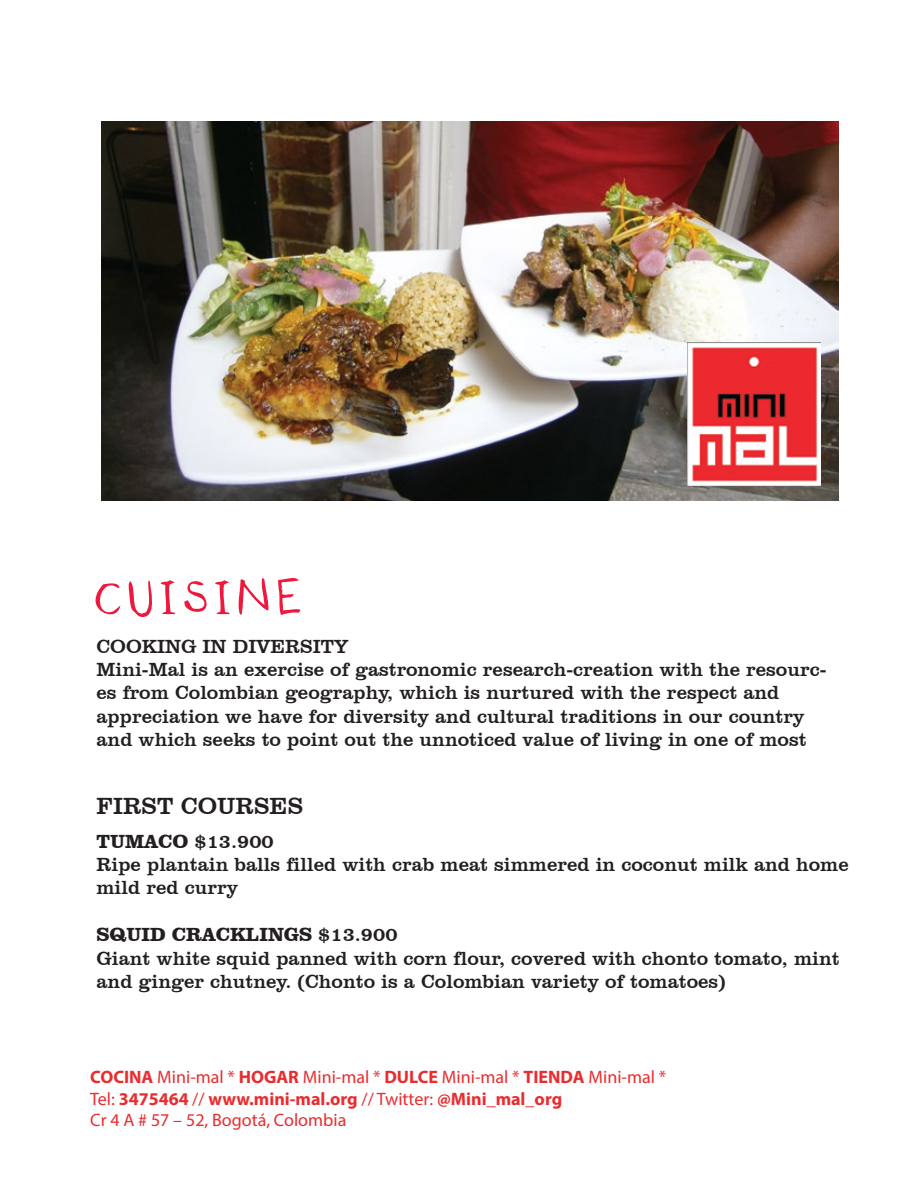
<style>
.page{position:relative;width:918px;height:1188px;background:#fff}
.page>*{position:absolute;margin:0;border:0;box-sizing:border-box;transform-origin:0 0}
.t1{font:24px "Clarendon BT";color:#231f20}
.t2{font:19.5px/23.4px "Clarendon BT";color:#231f20}
.t3{font:18px/21.6px "Myriad Pro";color:#ea2c2f}
.s1{font-weight:700}
</style>
<div class="page">
<img style="left:101px;top:122px;width:738px;height:378px">
<img style="left:687px;top:342px;width:134px;height:143px">
<svg style="left:215px;top:580px;width:15px;height:35px"></svg>
<svg style="left:238px;top:578px;width:31px;height:37px"></svg>
<svg style="left:128px;top:580px;width:47px;height:37px"></svg>
<svg style="left:184px;top:581px;width:23px;height:31px"></svg>
<svg style="left:95px;top:583px;width:25px;height:32px"></svg>
<svg style="left:278px;top:578px;width:22px;height:37px"></svg>
<p class="t2" style="left:97px;top:634px;width:732px">COOKING IN DIVERSITY<br>Mini-Mal is an exercise of gastronomic research-creation with the resourc&shy;es from Colombian geography, which is nurtured with the respect and appreciation we have for diversity and cultural traditions in our country and which seeks to point out the unnoticed value of living in one of most</p>
<p class="t1" style="left:97px;top:791px;width:208px">FIRST COURSES</p>
<p class="t2" style="left:97px;top:829px;width:754px"><span class="s1">TUMACO</span> $13.900<br>Ripe plantain balls filled with crab meat simmered in coconut milk and home mild red curry</p>
<p class="t2" style="left:97px;top:922px;width:745px"><span class="s1">SQUID CRACKLINGS</span> $13.900<br>Giant white squid panned with corn flour, covered with chonto tomato, mint and ginger chutney. (Chonto is a Colombian variety of tomatoes)</p>
<p class="t3" style="left:90px;top:1066px;width:578px"><span class="s1">COCINA</span> Mini-mal * <span class="s1">HOGAR</span> Mini-mal * <span class="s1">DULCE</span> Mini-mal * <span class="s1">TIENDA</span> Mini-mal *<br>Tel: <span class="s1">3475464</span> // <span class="s1">www.mini-mal.org</span> // Twitter: <span class="s1">@Mini_mal_org<br></span>Cr 4 A # 57 – 52, Bogotá, Colombia</p>
</div>
